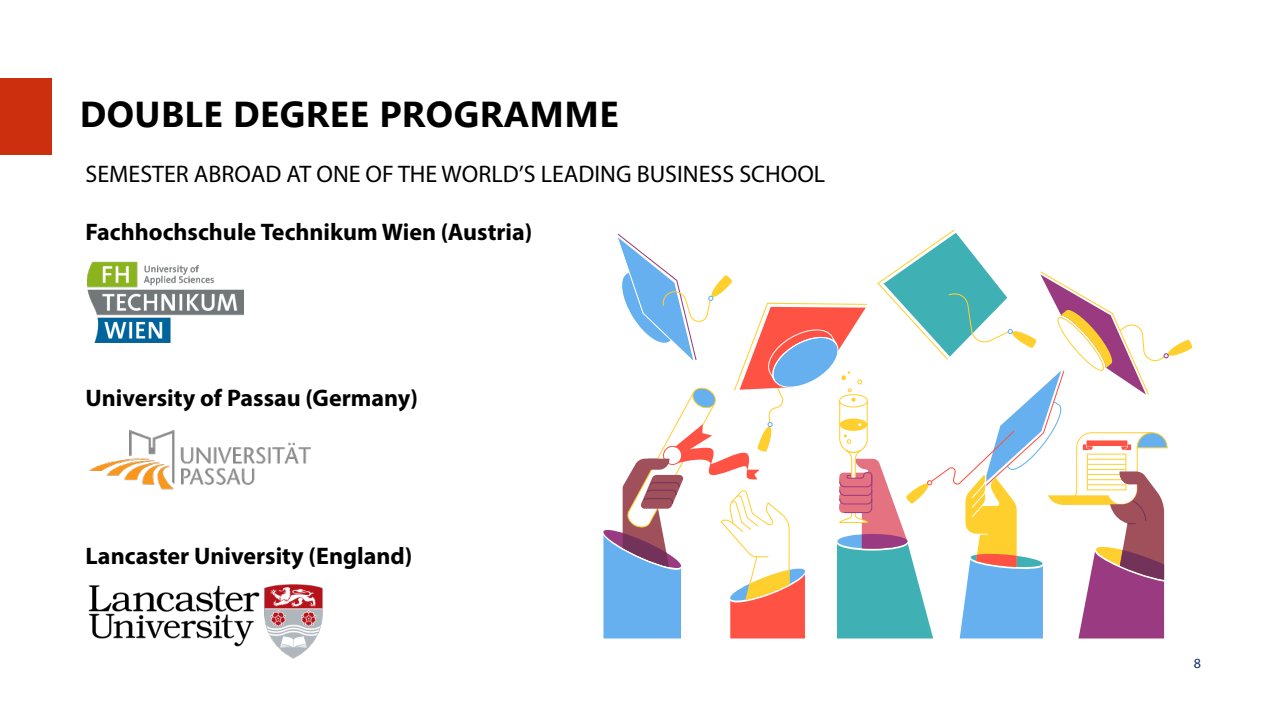
<style>
.page{position:relative;width:1281px;height:720px;background:#fff}
.page>*{position:absolute;margin:0;border:0;box-sizing:border-box;transform-origin:0 0}
.t1{font:700 36px "Segoe UI";letter-spacing:.015em;color:#000}
.t2{font:700 24px "Myriad Pro";color:#000}
.t3{font:24px "Myriad Pro";color:#000}
.t4{font:14px "Myriad Pro";color:#102d69}
</style>
<div class="page">
<div style="left:0;top:79px;width:52px;height:76px;background:#cb2f0d"></div>
<img style="left:88px;top:261px;width:156px;height:82px">
<img style="left:89px;top:429px;width:222px;height:60px">
<img style="left:88px;top:584px;width:235px;height:75px">
<svg style="left:603px;top:229px;width:588px;height:410px"></svg>
<h2 class="t1" style="left:80px;top:80px;width:540px">DOUBLE DEGREE PROGRAMME</h2>
<p class="t3" style="left:86px;top:160px;width:741px">SEMESTER ABROAD AT ONE OF THE WORLD’S LEADING BUSINESS SCHOOL</p>
<p class="t2" style="left:86px;top:217px;width:448px">Fachhochschule Technikum Wien (Austria)</p>
<p class="t2" style="left:86px;top:382px;width:334px">University of Passau (Germany)</p>
<p class="t2" style="left:86px;top:540px;width:328px">Lancaster University (England)</p>
<p class="t4" style="left:1193px;top:654px;width:9px">8</p>
</div>
